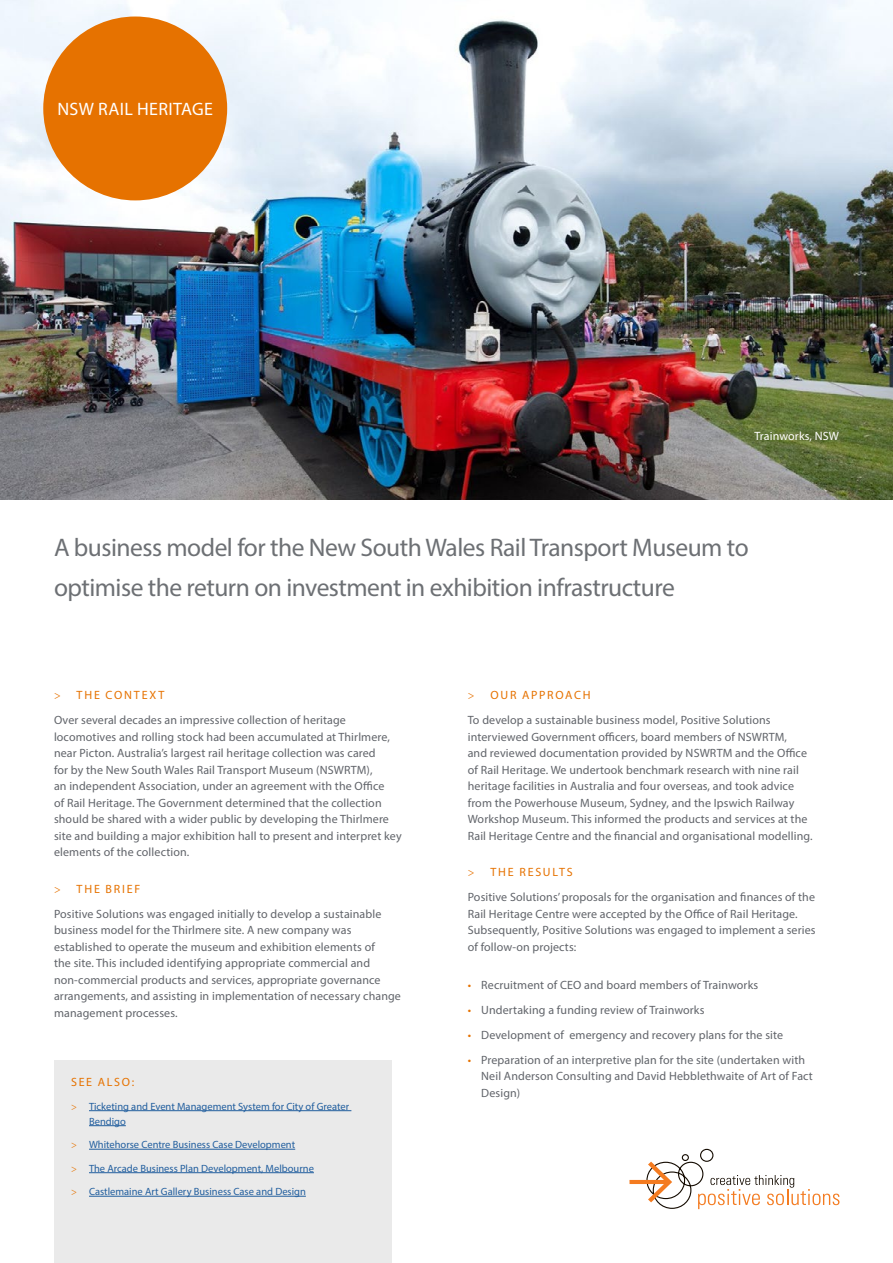
<style>
.page{position:relative;width:893px;height:1263px;background:#fff}
.page>*{position:absolute;margin:0;border:0;box-sizing:border-box;transform-origin:0 0}
.t1{font:25.5px/39.6px "Myriad Pro";letter-spacing:-.02em;color:#6d7074}
.t2{font:18px "Myriad Pro";letter-spacing:.02em;color:#fff}
.t3{font:12px/16.5px "Myriad Pro";letter-spacing:.01em;color:#61646a}
.t4{font:12px "Myriad Pro";letter-spacing:.01em;color:#fff}
.t5{font:12px "Myriad Pro";letter-spacing:.14em;color:#e67200}
.t6{font:10.5px/15px "Myriad Pro";color:#215e9e}
.s1{font-family:"Minion Pro";color:#e67200}
.s2{color:#e67200}
</style>
<div class="page">
<img style="left:0;top:0;width:893px;height:500px">
<div style="left:43px;top:17px;width:184px;height:183px;background:#e67200;border-radius:50%"></div>
<svg style="left:629px;top:1148px;width:210px;height:61px"></svg>
<div style="left:54px;top:1060px;width:337px;height:203px;background:#eaeaea"></div>
<hr style="left:89px;top:1110px;width:262px;height:1px;background:#215e9e">
<hr style="left:89px;top:1125px;width:37px;height:1px;background:#215e9e">
<hr style="left:89px;top:1149px;width:206px;height:1px;background:#215e9e">
<hr style="left:89px;top:1172px;width:225px;height:1px;background:#215e9e">
<hr style="left:89px;top:1196px;width:217px;height:1px;background:#215e9e">
<h2 class="t2" style="left:57px;top:98px;width:157px">NSW RAIL HERITAGE</h2>
<p class="t4" style="left:754px;top:428px;width:86px">Trainworks, NSW</p>
<h1 class="t1" style="left:54px;top:527px;width:696px">A business model for the New South Wales Rail Transport Museum to optimise the return on investment in exhibition infrastructure</h1>
<p class="t3" style="left:54px;top:682px;width:293px;line-height:25px"><span class="s1">&gt;</span> <span class="s2">THE CONTEXT<br></span>Over several decades an impressive collection of heritage</p>
<p class="t3" style="left:54px;top:728px;width:349px">locomotives and rolling stock had been accumulated at Thirlmere, near Picton. Australia’s largest rail heritage collection was cared<br>for by the New South Wales Rail Transport Museum (NSWRTM),<br>an independent Association, under an agreement with the Office<br>of Rail Heritage. The Government determined that the collection should be shared with a wider public by developing the Thirlmere site and building a major exhibition hall to present and interpret key elements of the collection.</p>
<p class="t3" style="left:54px;top:876px;width:329px;line-height:25px"><span class="s1">&gt;</span> <span class="s2">THE BRIEF<br></span>Positive Solutions was engaged initially to develop a sustainable</p>
<p class="t3" style="left:54px;top:922px;width:348px">business model for the Thirlmere site. A new company was established to operate the museum and exhibition elements of<br>the site. This included identifying appropriate commercial and non-commercial products and services, appropriate governance arrangements, and assisting in implementation of necessary change management processes.</p>
<p class="t5" style="left:71px;top:1075px;width:65px">SEE ALSO:</p>
<p class="t6" style="left:89px;top:1098px;width:262px;text-indent:-18px"><span class="s1">&gt;</span> Ticketing and Event Management System for City of Greater<br>Bendigo</p>
<p class="t6" style="left:71px;top:1137px;width:226px"><span class="s1">&gt;</span> Whitehorse Centre Business Case Development</p>
<p class="t6" style="left:71px;top:1160px;width:244px"><span class="s1">&gt;</span> The Arcade Business Plan Development, Melbourne</p>
<p class="t6" style="left:71px;top:1184px;width:236px"><span class="s1">&gt;</span> Castlemaine Art Gallery Business Case and Design</p>
<p class="t3" style="left:468px;top:682px;width:304px;line-height:25px"><span class="s1">&gt;</span> <span class="s2">OUR APPROACH<br></span>To develop a sustainable business model, Positive Solutions</p>
<p class="t3" style="left:468px;top:728px;width:346px">interviewed Government officers, board members of NSWRTM,<br>and reviewed documentation provided by NSWRTM and the Office of Rail Heritage. We undertook benchmark research with nine rail heritage facilities in Australia and four overseas, and took advice from the Powerhouse Museum, Sydney, and the Ipswich Railway Workshop Museum. This informed the products and services at the Rail Heritage Centre and the financial and organisational modelling.</p>
<p class="t3" style="left:468px;top:859px;width:349px;line-height:25px"><span class="s1">&gt;</span> <span class="s2">THE RESULTS<br></span>Positive Solutions’ proposals for the organisation and finances of the</p>
<p class="t3" style="left:468px;top:905px;width:349px">Rail Heritage Centre were accepted by the Office of Rail Heritage.<br>Subsequently, Positive Solutions was engaged to implement a series of follow-on projects:</p>
<p class="t3" style="left:468px;top:976px;width:292px"><span class="s2">•</span> Recruitment of CEO and board members of Trainworks</p>
<p class="t3" style="left:468px;top:1001px;width:238px"><span class="s2">•</span> Undertaking a funding review of Trainworks</p>
<p class="t3" style="left:468px;top:1026px;width:317px"><span class="s2">•</span> Development of emergency and recovery plans for the site</p>
<p class="t3" style="left:481px;top:1051px;width:333px;text-indent:-14px"><span class="s2">•</span> Preparation of an interpretive plan for the site (undertaken with<br>Neil Anderson Consulting and David Hebblethwaite of Art of Fact<br>Design)</p>
</div>
